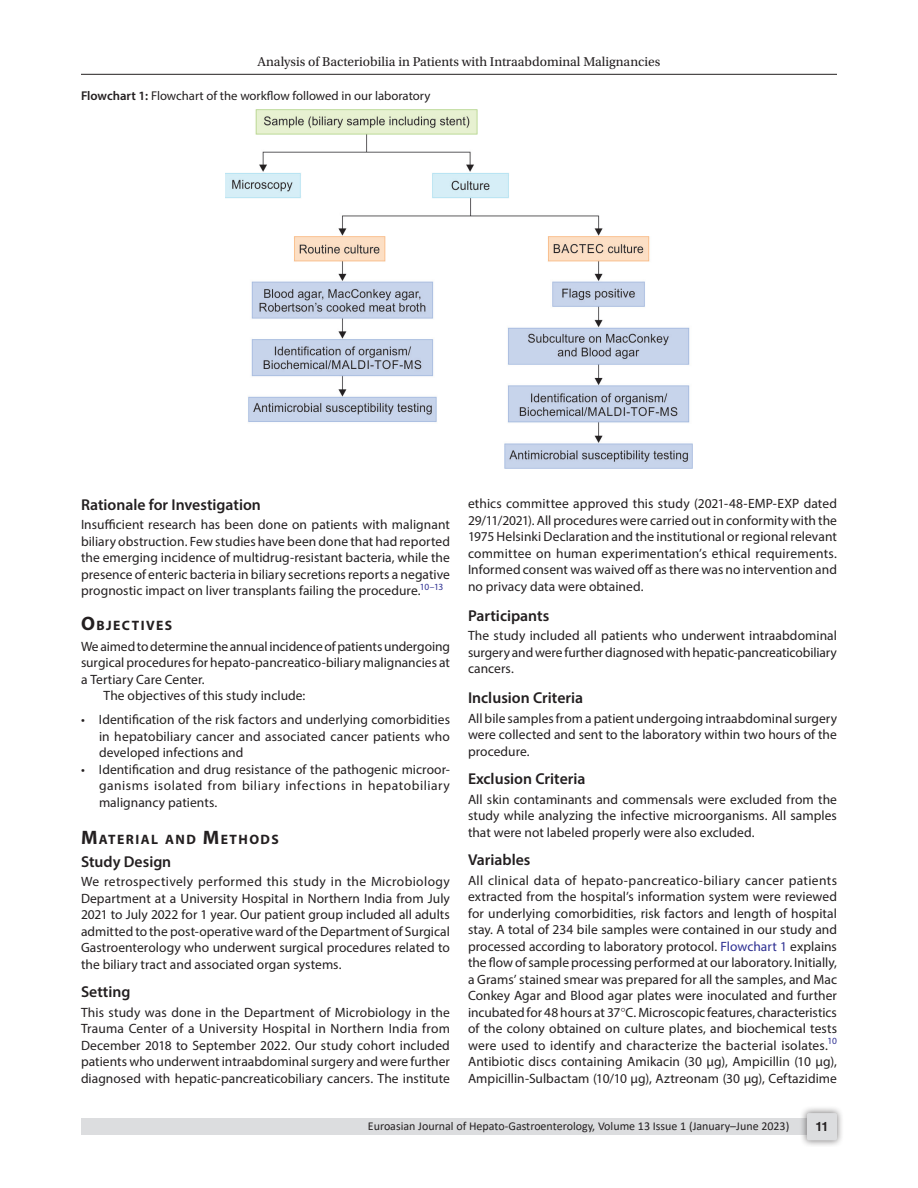
<style>
.page{position:relative;width:918px;height:1188px;background:#fff}
.page>*{position:absolute;margin:0;border:0;box-sizing:border-box;transform-origin:0 0}
.Head-2{font:600 15.75px "Myriad Pro";color:#231f20}
.Head-2-stk{font:600 15.75px "Myriad Pro";color:#231f20}
.Head-1{font:700 13.65px "Myriad Pro";letter-spacing:.105em;color:#231f20}
.Para-NoIndent{font:13.5px/16.5px "Myriad Pro";color:#231f20;text-align:justify}
.List-Bullet-first{font:13.5px/16.5px "Myriad Pro";letter-spacing:.01em;color:#231f20;text-align:justify}
.List-Bullet{font:13.5px/16.5px "Myriad Pro";letter-spacing:.04em;color:#231f20;text-align:justify}
.t1{font:13.5px "Utopia Std";color:#231f20}
.Para-Indent{font:13.5px "Myriad Pro";letter-spacing:.005em;color:#231f20}
.FigCaption{font:12.75px "Myriad Pro";color:#231f20}
.t2{font:700 12.75px "Helvetica LT Std";color:#231f20}
.t3{font:12px "Calibri";color:#231f20}
.s1{font-weight:600}
.s2{font-size:19.5px}
.s3{color:#2e3092}
.s4{font-family:"STIX General"}
</style>
<div class="page">
<hr style="left:81px;top:74px;width:756px;height:1px;background:#231f20">
<div style="left:81px;top:1119px;width:756px;height:16px;background:#dcdddf"></div>
<div style="left:800px;top:1106px;width:44px;height:41px;background:#231f20;opacity:.61"></div>
<div style="left:807px;top:1113px;width:30px;height:27px;background:#dcdddf;border-radius:2px"></div>
<img style="left:225px;top:109px;width:468px;height:359px">
<p class="t1" style="left:258px;top:55px;width:404px">Analysis of Bacteriobilia in Patients with Intraabdominal Malignancies</p>
<p class="FigCaption" style="left:81px;top:87px;width:351px"><span class="s1">Flowchart 1:</span> Flowchart of the workflow followed in our laboratory</p>
<p class="Head-2" style="left:81px;top:495px;width:181px">Rationale for Investigation</p>
<p class="Para-NoIndent" style="left:81px;top:516px;width:371px">Insufficient research has been done on patients with malignant biliary obstruction. Few studies have been done that had reported the emerging incidence of multidrug-resistant bacteria, while the presence of enteric bacteria in biliary secretions reports a negative prognostic impact on liver transplants failing the procedure.<sup>10–13</sup></p>
<p class="Head-1" style="left:81px;top:616px;width:93px"><span class="s2">O</span>BJECTIVES</p>
<p class="Para-NoIndent" style="left:81px;top:638px;width:371px">We aimed to determine the annual incidence of patients undergoing surgical procedures for hepato-pancreatico-biliary malignancies at a Tertiary Care Center.</p>
<p class="Para-Indent" style="left:104px;top:688px;width:203px">The objectives of this study include:</p>
<p class="List-Bullet-first" style="left:99px;top:711px;width:353px;text-indent:-18px">• Identification of the risk factors and underlying comorbidities in hepatobiliary cancer and associated cancer patients who developed infections and</p>
<p class="List-Bullet" style="left:99px;top:761px;width:352px;text-indent:-18px">• Identification and drug resistance of the pathogenic microor&shy;ganisms isolated from biliary infections in hepatobiliary malignancy patients.</p>
<p class="Head-1" style="left:81px;top:831px;width:199px"><span class="s2">M</span>ATERIAL AND <span class="s2">M</span>ETHODS</p>
<p class="Head-2-stk" style="left:81px;top:852px;width:92px">Study Design</p>
<p class="Para-NoIndent" style="left:81px;top:873px;width:371px">We retrospectively performed this study in the Microbiology Department at a University Hospital in Northern India from July 2021 to July 2022 for 1 year. Our patient group included all adults admitted to the post-operative ward of the Department of Surgical Gastroenterology who underwent surgical procedures related to the biliary tract and associated organ systems.</p>
<p class="Head-2" style="left:81px;top:982px;width:51px">Setting</p>
<p class="Para-NoIndent" style="left:81px;top:1004px;width:371px">This study was done in the Department of Microbiology in the Trauma Center of a University Hospital in Northern India from December 2018 to September 2022. Our study cohort included patients who underwent intraabdominal surgery and were further diagnosed with hepatic-pancreaticobiliary cancers. The institute</p>
<p class="Para-NoIndent" style="left:468px;top:495px;width:371px">ethics committee approved this study (2021-48-EMP-EXP dated 29/11/2021). All procedures were carried out in conformity with the 1975 Helsinki Declaration and the institutional or regional relevant committee on human experimentation’s ethical requirements.<br>Informed consent was waived off as there was no intervention and no privacy data were obtained.</p>
<p class="Head-2" style="left:468px;top:605px;width:83px">Participants</p>
<p class="Para-NoIndent" style="left:468px;top:627px;width:371px">The study included all patients who underwent intraabdominal surgery and were further diagnosed with hepatic-pancreaticobiliary cancers.</p>
<p class="Head-2" style="left:468px;top:688px;width:117px">Inclusion Criteria</p>
<p class="Para-NoIndent" style="left:468px;top:710px;width:371px">All bile samples from a patient undergoing intraabdominal surgery were collected and sent to the laboratory within two hours of the procedure.</p>
<p class="Head-2" style="left:468px;top:769px;width:119px">Exclusion Criteria</p>
<p class="Para-NoIndent" style="left:468px;top:791px;width:371px">All skin contaminants and commensals were excluded from the study while analyzing the infective microorganisms. All samples that were not labeled properly were also excluded.</p>
<p class="Head-2" style="left:468px;top:850px;width:64px">Variables</p>
<p class="Para-NoIndent" style="left:468px;top:872px;width:371px">All clinical data of hepato-pancreatico-biliary cancer patients extracted from the hospital’s information system were reviewed for underlying comorbidities, risk factors and length of hospital stay. A total of 234 bile samples were contained in our study and processed according to laboratory protocol. <span class="s3">Flowchart 1</span> explains the flow of sample processing performed at our laboratory. Initially, a Grams’ stained smear was prepared for all the samples, and Mac Conkey Agar and Blood agar plates were inoculated and further incubated for 48 hours at 37<span class="s4">°</span>C. Microscopic features, characteristics of the colony obtained on culture plates, and biochemical tests were used to identify and characterize the bacterial isolates.<sup>10<br></sup>Antibiotic discs containing Amikacin (30 μg), Ampicillin (10 μg), Ampicillin-Sulbactam (10/10 μg), Aztreonam (30 μg), Ceftazidime</p>
<p class="t3" style="left:368px;top:1117px;width:423px">Euroasian Journal of Hepato-Gastroenterology, Volume 13 Issue 1 (January–June 2023)</p>
<p class="t2" style="left:815px;top:1119px;width:14px">11</p>
</div>
